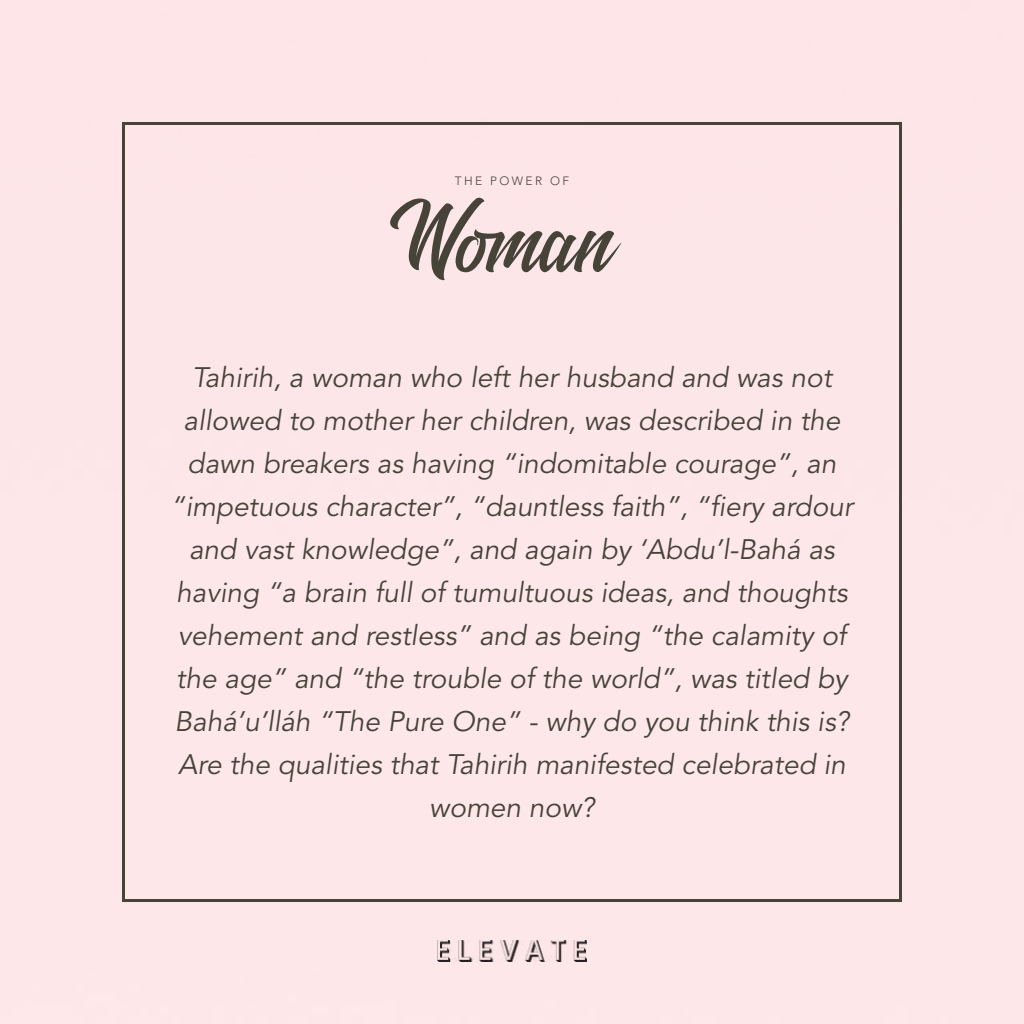
<style>
.page{position:relative;width:1024px;height:1024px;background:#fde7e9}
.page>*{position:absolute;margin:0;border:0;box-sizing:border-box;transform-origin:0 0}
.t1{font:114.6px "Srinthile Script";color:#464338}
.t2{font:italic 28px/43px "Avenir LT Std";color:#464338;text-align:center}
.t3{font:300 12px "Avenir LT Std";letter-spacing:.2em;color:#464338}
</style>
<div class="page">
<img style="left:438px;top:940px;width:148px;height:21px">
<div style="left:122px;top:122px;width:780px;height:780px;border:3px solid #464338"></div>
<p class="t3" style="left:455px;top:174px;width:116px">THE POWER OF</p>
<h1 class="t1" style="left:408px;top:176px;width:209px">Woman</h1>
<p class="t2" style="left:171px;top:357px;width:684px">Tahirih, a woman who left her husband and was not allowed to mother her children, was described in the dawn breakers as having “indomitable courage”, an “impetuous character”, “dauntless faith”, “fiery ardour and vast knowledge”, and again by ‘Abdu’l-Bahá as having “a brain full of tumultuous ideas, and thoughts vehement and restless” and as being “the calamity of the age” and “the trouble of the world”, was titled by Bahá’u’lláh “The Pure One” - why do you think this is?<br>Are the qualities that Tahirih manifested celebrated in women now?</p>
</div>
